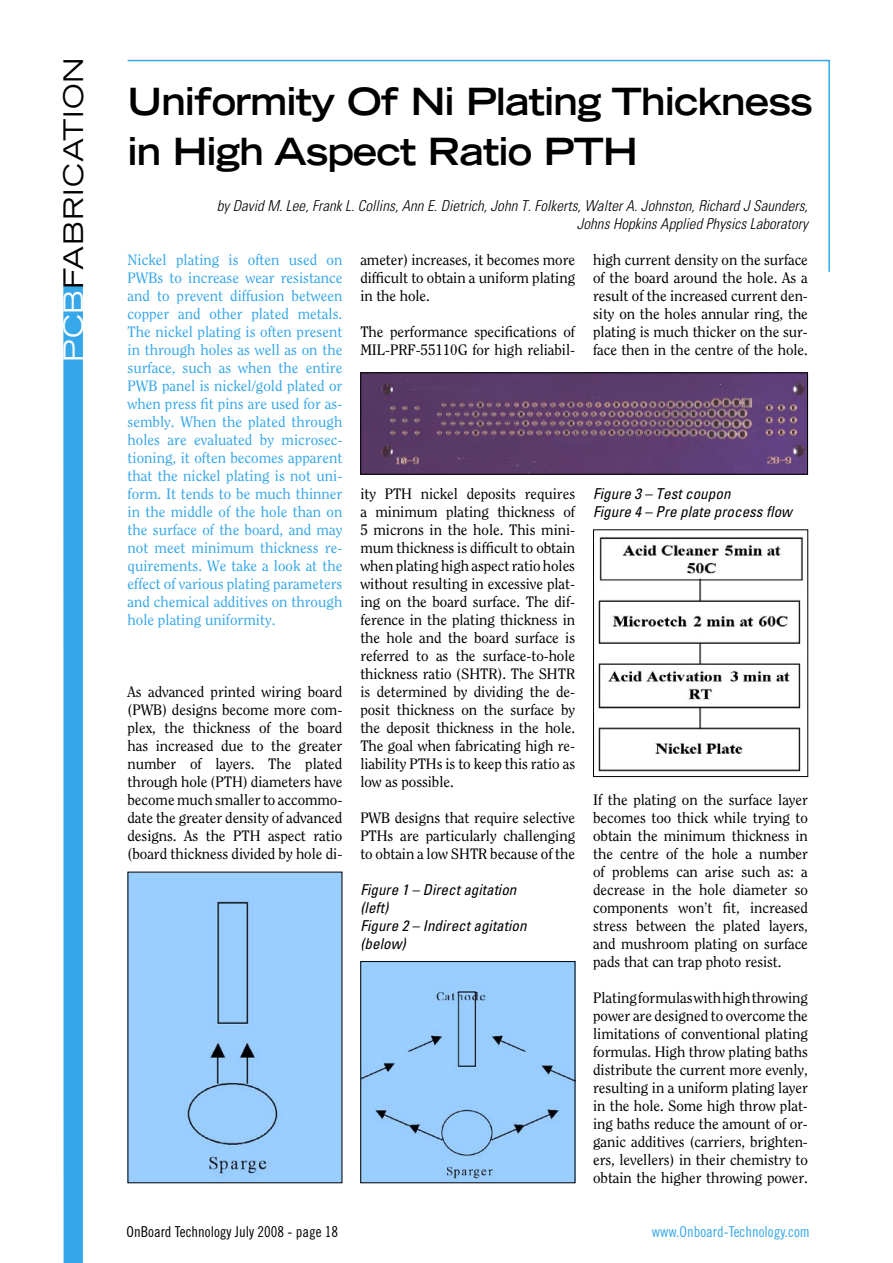
<style>
.page{position:relative;width:893px;height:1263px;background:#fff}
.page>*{position:absolute;margin:0;border:0;box-sizing:border-box;transform-origin:0 0}
.t1{font:700 expanded 37.5px/49.5px "Trade Gothic LH";letter-spacing:-.025em;color:#000}
.t2{font:expanded 27px "Trade Gothic LH";letter-spacing:.03em;color:#000}
.t3{font:15px/18px "Clearface";letter-spacing:-.005em;color:#000;text-align:justify}
.t4{font:15px/18px "Clearface";color:#36a7e9;text-align:justify}
.t5{font:italic 300 condensed 15px/18px "Univers";letter-spacing:.005em;color:#000;text-align:right}
.t6{font:italic condensed 15px/18px "Univers";letter-spacing:.005em;color:#000}
.t7{font:15px "Trade Gothic Cond Eighteen";color:#000}
.t8{font:15px "Trade Gothic Cond Eighteen";color:#36a7e9}
.s1{color:#fff}
</style>
<div class="page">
<div style="left:63px;top:286px;width:20px;height:977px;background:#36a7e9"></div>
<svg style="left:127px;top:59px;width:703px;height:213px"></svg>
<div style="left:130px;top:874px;width:210px;height:307px;background:#9aceff"></div>
<img style="left:598px;top:536px;width:205px;height:236px">
<div style="left:593px;top:529px;width:215px;height:248px;border:1px solid #000"></div>
<div style="left:362px;top:963px;width:211px;height:218px;background:#9aceff"></div>
<img style="left:362px;top:374px;width:444px;height:99px">
<div style="left:360px;top:372px;width:448px;height:103px;border:1px solid #000"></div>
<h2 class="t2" style="left:56px;top:362px;width:306px;rotate:-90deg"><span class="s1">PCB</span>FABRICATION</h2>
<h1 class="t1" style="left:128px;top:76px;width:686px">Uniformity Of Ni Plating Thickness in High Aspect Ratio PTH</h1>
<p class="t5" style="left:217px;top:197px;width:593px">by David M. Lee, Frank L. Collins, Ann E. Dietrich, John T. Folkerts, Walter A. Johnston, Richard J Saunders,<br>Johns Hopkins Applied Physics Laboratory</p>
<p class="t4" style="left:128px;top:251px;width:216px">Nickel plating is often used on PWBs to increase wear resistance and to prevent diffusion between copper and other plated metals.<br>The nickel plating is often present in through holes as well as on the surface, such as when the entire PWB panel is nickel/gold plated or when press fit pins are used for as&shy;sembly. When the plated through holes are evaluated by microsec&shy;tioning, it often becomes apparent that the nickel plating is not uni&shy;form. It tends to be much thinner in the middle of the hole than on the surface of the board, and may not meet minimum thickness re&shy;quirements. We take a look at the effect of various plating parameters and chemical additives on through hole plating uniformity.</p>
<p class="t3" style="left:128px;top:683px;width:216px">As advanced printed wiring board (PWB) designs become more com&shy;plex, the thickness of the board has increased due to the greater number of layers. The plated through hole (PTH) diameters have become much smaller to accommo&shy;date the greater density of advanced designs. As the PTH aspect ratio (board thickness divided by hole di-</p>
<p class="t3" style="left:360px;top:251px;width:216px">ameter) increases, it becomes more difficult to obtain a uniform plating in the hole.</p>
<p class="t3" style="left:360px;top:323px;width:216px">The performance specifications of<br>MIL-PRF-55110G for high reliabil-</p>
<p class="t3" style="left:593px;top:251px;width:216px">high current density on the surface of the board around the hole. As a result of the increased current den&shy;sity on the holes annular ring, the plating is much thicker on the sur&shy;face then in the centre of the hole.</p>
<p class="t3" style="left:360px;top:485px;width:216px">ity PTH nickel deposits requires a minimum plating thickness of 5 microns in the hole. This mini&shy;mum thickness is difficult to obtain when plating high aspect ratio holes without resulting in excessive plat&shy;ing on the board surface. The dif&shy;ference in the plating thickness in the hole and the board surface is referred to as the surface-to-hole thickness ratio (SHTR). The SHTR is determined by dividing the de&shy;posit thickness on the surface by the deposit thickness in the hole.<br>The goal when fabricating high re&shy;liability PTHs is to keep this ratio as low as possible.</p>
<p class="t3" style="left:360px;top:809px;width:216px">PWB designs that require selective PTHs are particularly challenging to obtain a low SHTR because of the</p>
<p class="t6" style="left:360px;top:880px;width:168px">Figure 1 – Direct agitation (left)<br>Figure 2 – Indirect agitation (below)</p>
<p class="t6" style="left:593px;top:484px;width:200px">Figure 3 – Test coupon<br>Figure 4 – Pre plate process flow</p>
<p class="t3" style="left:593px;top:791px;width:216px">If the plating on the surface layer becomes too thick while trying to obtain the minimum thickness in the centre of the hole a number of problems can arise such as: a decrease in the hole diameter so components won’t fit, increased stress between the plated layers, and mushroom plating on surface pads that can trap photo resist.</p>
<p class="t3" style="left:593px;top:989px;width:216px">Plating formulas with high throwing power are designed to overcome the limitations of conventional plating formulas. High throw plating baths distribute the current more evenly, resulting in a uniform plating layer in the hole. Some high throw plat&shy;ing baths reduce the amount of or&shy;ganic additives (carriers, brighten&shy;ers, levellers) in their chemistry to obtain the higher throwing power.</p>
<p class="t7" style="left:127px;top:1223px;width:213px">OnBoard Technology July 2008 - page 18</p>
<p class="t8" style="left:652px;top:1223px;width:160px">www.Onboard-Technology.com</p>
</div>
